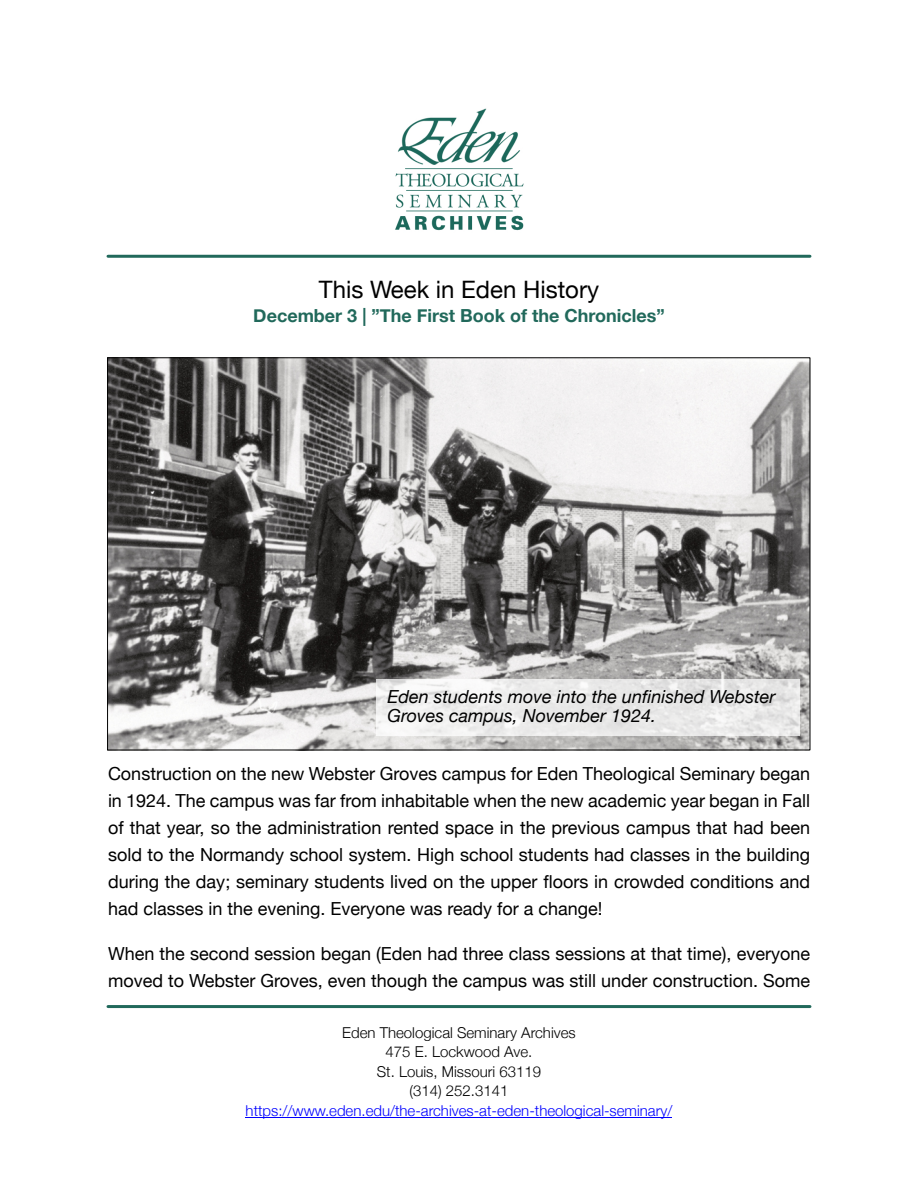
<style>
.page{position:relative;width:918px;height:1188px;background:#fff}
.page>*{position:absolute;margin:0;border:0;box-sizing:border-box;transform-origin:0 0}
.t1{font:24px "Helvetica Neue";color:#000}
.t2{font:18px/27px "Helvetica Neue";color:#000;text-align:justify}
.t3{font:italic 18px/18.5px "Helvetica Neue";color:#000}
.t4{font:700 18px "Helvetica Neue";color:#21695b}
.t5{font:300 15px/19.5px "Helvetica Neue";color:#000;text-align:center}
.t6{font:300 15px "Helvetica Neue";color:#00f}
</style>
<div class="page">
<hr style="left:108px;top:1005px;width:702px;height:3px;background:#21695b">
<hr style="left:246px;top:1117px;width:426px;height:1px;background:#00f">
<hr style="left:108px;top:255px;width:702px;height:3px;background:#21695b">
<img style="left:109px;top:359px;width:699px;height:389px">
<div style="left:377px;top:679px;width:423px;height:57px;background:#fff;opacity:.74"></div>
<img style="left:395px;top:108px;width:129px;height:123px">
<h1 class="t1" style="left:319px;top:275px;width:282px">This Week in Eden History</h1>
<p class="t4" style="left:253px;top:305px;width:413px">December 3 | ”The First Book of the Chronicles”</p>
<p class="t3" style="left:387px;top:687px;width:390px">Eden students move into the unfinished Webster<br>Groves campus, November 1924.</p>
<p class="t2" style="left:108px;top:760px;width:704px">Construction on the new Webster Groves campus for Eden Theological Seminary began in 1924. The campus was far from inhabitable when the new academic year began in Fall of that year, so the administration rented space in the previous campus that had been sold to the Normandy school system. High school students had classes in the building during the day; seminary students lived on the upper floors in crowded conditions and had classes in the evening. Everyone was ready for a change!</p>
<p class="t2" style="left:108px;top:940px;width:704px">When the second session began (Eden had three class sessions at that time), everyone moved to Webster Groves, even though the campus was still under construction. Some</p>
<p class="t5" style="left:342px;top:1023px;width:235px">Eden Theological Seminary Archives<br>475 E. Lockwood Ave.<br>St. Louis, Missouri 63119<br>(314) 252.3141</p>
<p class="t6" style="left:246px;top:1101px;width:428px">https://www.eden.edu/the-archives-at-eden-theological-seminary/</p>
</div>
